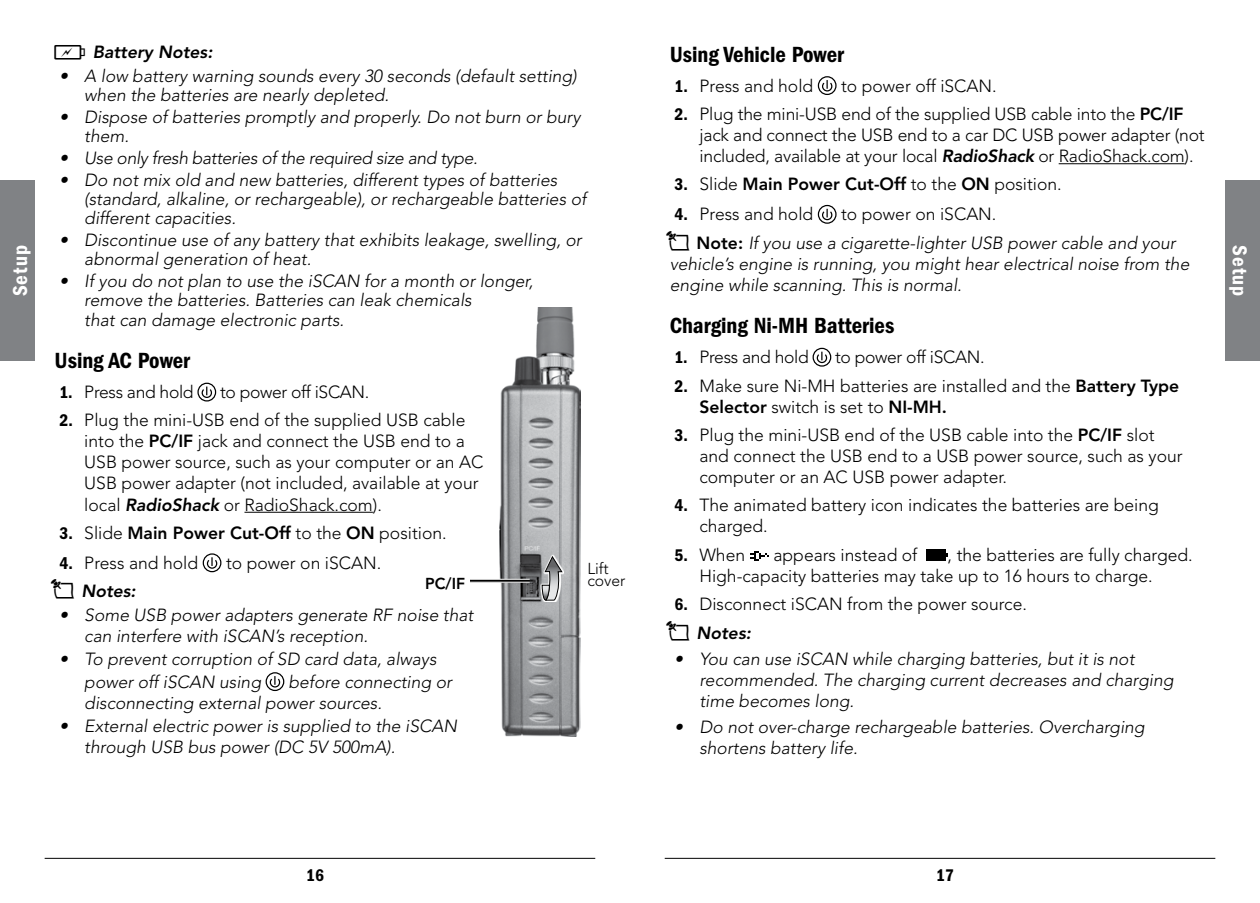
<style>
.page{position:relative;width:1260px;height:903px;background:#fff}
.page>*{position:absolute;margin:0;border:0;box-sizing:border-box;transform-origin:0 0}
.t1{font:600 condensed 22.75px "Franklin Gothic";color:#000}
.t2{font:600 condensed 21px "Franklin Gothic";letter-spacing:.05em;color:#fff}
.t3{font:italic 300 17.5px/19.2px "Avenir";color:#000}
.t4{font:300 17.5px/21px "Avenir";color:#000}
.t5{font:300 17.5px "Avenir";letter-spacing:-.02em;color:#000}
.t6{font:italic 300 17.5px "Avenir";letter-spacing:-.02em;color:#000}
.t7{font:italic 800 17.5px "Avenir";color:#000}
.t8{font:600 condensed 17.5px "Franklin Gothic";color:#000}
.t9{font:300 15.75px/12.2px "Avenir";color:#000}
.t10{font:800 15.75px "Avenir";color:#000}
.s1{font-family:"Circle Numbers";font-weight:700;font-style:normal;font-size:24.5px}
.s2{font-family:"Franklin Gothic";font-weight:600;font-stretch:condensed}
.s3{font-weight:800}
.s4{font-weight:800;font-style:italic}
.s5{font-style:normal}
.s6{font-weight:800;font-style:normal}
.s7{font-family:"Circle Numbers";font-weight:700;font-size:24.5px}
</style>
<div class="page">
<hr style="left:45px;top:858px;width:550px;height:1px;background:#000">
<div style="left:0;top:181px;width:35px;height:180px;background:#808285"></div>
<hr style="left:665px;top:858px;width:550px;height:1px;background:#000">
<div style="left:1225px;top:181px;width:35px;height:180px;background:#808285"></div>
<hr style="left:244px;top:512px;width:129px;height:1px;background:#000">
<svg style="left:197px;top:382px;width:20px;height:20px"></svg>
<svg style="left:202px;top:553px;width:20px;height:20px"></svg>
<svg style="left:265px;top:672px;width:20px;height:20px"></svg>
<hr style="left:1059px;top:163px;width:126px;height:1px;background:#000">
<svg style="left:817px;top:76px;width:20px;height:19px"></svg>
<svg style="left:817px;top:204px;width:20px;height:20px"></svg>
<svg style="left:812px;top:347px;width:20px;height:20px"></svg>
<svg style="left:750px;top:551px;width:19px;height:10px"></svg>
<svg style="left:927px;top:549px;width:21px;height:12px"></svg>
<img style="left:499px;top:308px;width:81px;height:428px">
<hr style="left:470px;top:579px;width:60px;height:3px;background:#000">
<hr style="left:470px;top:582px;width:60px;height:1px;background:#fff">
<hr style="left:470px;top:579px;width:60px;height:1px;background:#fff">
<svg style="left:540px;top:554px;width:24px;height:48px"></svg>
<svg style="left:541px;top:555px;width:22px;height:46px"></svg>
<p class="t2" style="left:8px;top:296px;width:53px;rotate:-90deg">Setup</p>
<p class="t7" style="left:55px;top:42px;width:160px"><span class="s1">B</span> Battery Notes:</p>
<p class="t3" style="left:84px;top:66px;width:494px;text-indent:-25px">• A low battery warning sounds every 30 seconds (default setting) when the batteries are nearly depleted.</p>
<p class="t3" style="left:84px;top:107px;width:498px;text-indent:-25px">• Dispose of batteries promptly and properly. Do not burn or bury them.</p>
<p class="t6" style="left:60px;top:148px;width:420px">• Use only fresh batteries of the required size and type.</p>
<p class="t3" style="left:84px;top:170px;width:503px;text-indent:-25px">• Do not mix old and new batteries, different types of batteries (standard, alkaline, or rechargeable), or rechargeable batteries of different capacities.</p>
<p class="t3" style="left:84px;top:230px;width:499px;text-indent:-25px">• Discontinue use of any battery that exhibits leakage, swelling, or abnormal generation of heat.</p>
<p class="t3" style="left:84px;top:271px;width:450px;text-indent:-25px">• If you do not plan to use the iSCAN for a month or longer, remove the batteries. Batteries can leak chemicals<br>that can damage electronic parts.</p>
<h1 class="t1" style="left:55px;top:348px;width:137px">Using AC Power</h1>
<p class="t5" style="left:60px;top:382px;width:136px"><span class="s2">1.</span> Press and hold</p>
<p class="t5" style="left:220px;top:382px;width:151px">to power off iSCAN.</p>
<p class="t4" style="left:84px;top:410px;width:401px;text-indent:-25px"><span class="s2">2.</span> Plug the mini-USB end of the supplied USB cable into the <span class="s3">PC/IF</span> jack and connect the USB end to a USB power source, such as your computer or an AC USB power adapter (not included, available at your local <span class="s4">RadioShack</span> or RadioShack.com).</p>
<p class="t4" style="left:60px;top:522px;width:389px"><span class="s2">3.</span> Slide <span class="s3">Main Power Cut-Off</span> to the <span class="s3">ON</span> position.</p>
<p class="t4" style="left:60px;top:552px;width:140px"><span class="s2">4.</span> Press and hold</p>
<p class="t4" style="left:226px;top:552px;width:157px">to power on iSCAN.</p>
<p class="t7" style="left:55px;top:581px;width:83px"><span class="s1">N</span> Notes:</p>
<p class="t3" style="left:84px;top:604px;width:391px;line-height:21px;text-indent:-25px">• Some USB power adapters generate RF noise that can interfere with iSCAN’s reception.</p>
<p class="t3" style="left:84px;top:648px;width:354px;line-height:22.4px;text-indent:-25px">• To prevent corruption of SD card data, always power off iSCAN using</p>
<p class="t9" style="left:587px;top:562px;width:40px">Lift cover</p>
<p class="t10" style="left:425px;top:574px;width:41px">PC/IF</p>
<p class="t3" style="left:84px;top:671px;width:369px;line-height:21px;text-indent:204px">before connecting or disconnecting external power sources.</p>
<p class="t3" style="left:84px;top:715px;width:374px;line-height:21px;text-indent:-25px">• External electric power is supplied to the iSCAN through USB bus power (DC 5V 500mA).</p>
<h1 class="t1" style="left:670px;top:41px;width:176px">Using Vehicle Power</h1>
<p class="t4" style="left:675px;top:75px;width:140px"><span class="s2">1.</span> Press and hold</p>
<p class="t4" style="left:841px;top:75px;width:157px">to power off iSCAN.</p>
<p class="t4" style="left:699px;top:103px;width:507px;text-indent:-25px"><span class="s2">2.</span> Plug the mini-USB end of the supplied USB cable into the <span class="s3">PC/IF </span>jack and connect the USB end to a car DC USB power adapter (not included, available at your local <span class="s4">RadioShack</span> or RadioShack.com).</p>
<p class="t4" style="left:675px;top:174px;width:389px"><span class="s2">3.</span> Slide <span class="s3">Main Power Cut-Off</span> to the <span class="s3">ON</span> position.</p>
<p class="t4" style="left:675px;top:204px;width:140px"><span class="s2">4.</span> Press and hold</p>
<p class="t3" style="left:670px;top:200px;width:508px;line-height:28.5px;text-align:center"><span class="s5">to power on iSCAN.<br></span><span class="s1">N</span> <span class="s6">Note:</span> If you use a cigarette-lighter USB power cable and your</p>
<p class="t3" style="left:670px;top:253px;width:521px;line-height:21px">vehicle’s engine is running, you might hear electrical noise from the engine while scanning. This is normal.</p>
<h1 class="t1" style="left:670px;top:313px;width:226px">Charging Ni-MH Batteries</h1>
<p class="t5" style="left:675px;top:347px;width:136px"><span class="s2">1.</span> Press and hold</p>
<p class="t5" style="left:835px;top:347px;width:151px">to power off iSCAN.</p>
<p class="t4" style="left:699px;top:375px;width:481px;text-indent:-25px"><span class="s2">2.</span> Make sure Ni-MH batteries are installed and the <span class="s3">Battery Type<br>Selector</span> switch is set to <span class="s3">NI-MH.</span></p>
<p class="t4" style="left:699px;top:424px;width:485px;text-indent:-25px"><span class="s2">3.</span> Plug the mini-USB end of the USB cable into the <span class="s3">PC/IF</span> slot and connect the USB end to a USB power source, such as your computer or an AC USB power adapter.</p>
<p class="t4" style="left:699px;top:495px;width:461px;text-indent:-25px"><span class="s2">4.</span> The animated battery icon indicates the batteries are being charged.</p>
<p class="t4" style="left:675px;top:544px;width:72px"><span class="s2">5.</span> When</p>
<p class="t4" style="left:774px;top:544px;width:145px">appears instead of</p>
<p class="t4" style="left:699px;top:544px;width:495px;text-indent:248px">, the batteries are fully charged.<br>High-capacity batteries may take up to 16 hours to charge.</p>
<p class="t4" style="left:670px;top:590px;width:359px;line-height:28.5px"><span class="s2">6.</span> Disconnect iSCAN from the power source.<br><span class="s7">N</span> <span class="s4">Notes:</span></p>
<p class="t3" style="left:699px;top:648px;width:476px;line-height:21px;text-indent:-25px"><span class="s3">•</span> You can use iSCAN while charging batteries, but it is not recommended. The charging current decreases and charging time becomes long.</p>
<p class="t3" style="left:699px;top:716px;width:447px;line-height:21px;text-indent:-25px">• Do not over-charge rechargeable batteries. Overcharging shortens battery life.</p>
<p class="t2" style="left:1252px;top:245px;width:53px;rotate:90deg">Setup</p>
<p class="t8" style="left:306px;top:865px;width:19px">16</p>
<p class="t8" style="left:936px;top:866px;width:19px">17</p>
</div>
